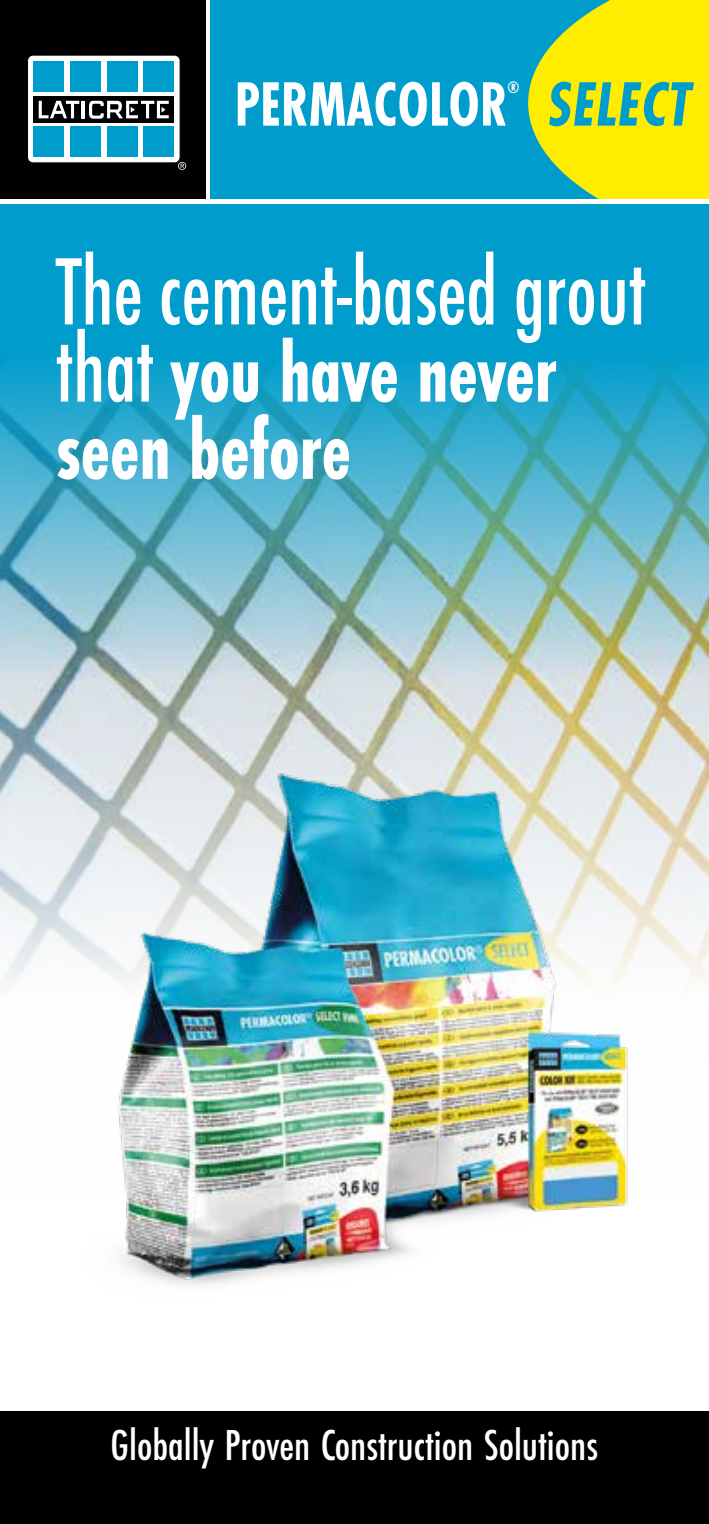
<style>
.page{position:relative;width:709px;height:1524px;background:#fff}
.page>*{position:absolute;margin:0;border:0;box-sizing:border-box;transform-origin:0 0}
.t1{font:700 87.75px/77.2px "Futura PT Cond";color:#fff;scale:.9 1}
.t2{font:500 condensed 87.75px "Futura";color:#fff;scale:.9 1}
.t3{font:700 65px "Futura PT Cond";color:#fff;scale:.9 1}
.t4{font:italic 700 65px "Futura PT Cond";letter-spacing:.01em;color:#009dcc}
.t5{font:500 45px "Futura PT Cond";color:#fff}
.t6{font:700 17.25px "Futura PT Cond";color:#fff;scale:.9 1}
.s1{font-family:"Futura";font-weight:500;font-stretch:condensed}
</style>
<div class="page">
<img style="left:0;top:204px;width:709px;height:782px">
<div style="left:0;top:1411px;width:709px;height:113px;background:#000"></div>
<img style="left:25px;top:738px;width:684px;height:548px">
<div style="left:210px;top:0;width:499px;height:198px;background:#009dcc"></div>
<svg style="left:528px;top:0;width:181px;height:198px;background:#dde21b"></svg>
<div style="left:0;top:0;width:206px;height:198px;background:#000"></div>
<div style="left:28px;top:55px;width:152px;height:108px;background:#fff;border-radius:6px"></div>
<div style="left:27px;top:55px;width:153px;height:108px;border:1px solid #000;border-radius:6px"></div>
<div style="left:33px;top:126px;width:31px;height:31px;background:#009dcc"></div>
<div style="left:70px;top:126px;width:31px;height:31px;background:#009dcc"></div>
<div style="left:107px;top:126px;width:30px;height:31px;background:#009dcc"></div>
<div style="left:143px;top:126px;width:31px;height:31px;background:#009dcc"></div>
<div style="left:33px;top:96px;width:141px;height:26px;background:#000"></div>
<hr style="left:82px;top:101px;width:3px;height:17px;background:#fff">
<svg style="left:39px;top:101px;width:40px;height:17px"></svg>
<svg style="left:89px;top:101px;width:80px;height:18px"></svg>
<div style="left:33px;top:61px;width:31px;height:31px;background:#009dcc"></div>
<div style="left:70px;top:61px;width:31px;height:31px;background:#009dcc"></div>
<div style="left:107px;top:61px;width:30px;height:31px;background:#009dcc"></div>
<div style="left:143px;top:61px;width:31px;height:31px;background:#009dcc"></div>
<svg style="left:178px;top:162px;width:8px;height:8px"></svg>
<h2 class="t3" style="left:235px;top:66px;width:305px">PERMACOLOR</h2>
<p class="t6" style="left:507px;top:78px;width:15px">®</p>
<h2 class="t4" style="left:547px;top:66px;width:145px">SELECT</h2>
<h1 class="t2" style="left:56px;top:236px;width:657px">The cement-based grout</h1>
<h1 class="t1" style="left:56px;top:334px;width:558px"><span class="s1">that</span> you have never seen before</h1>
<p class="t5" style="left:111px;top:1418px;width:489px">Globally Proven Construction Solutions</p>
</div>
